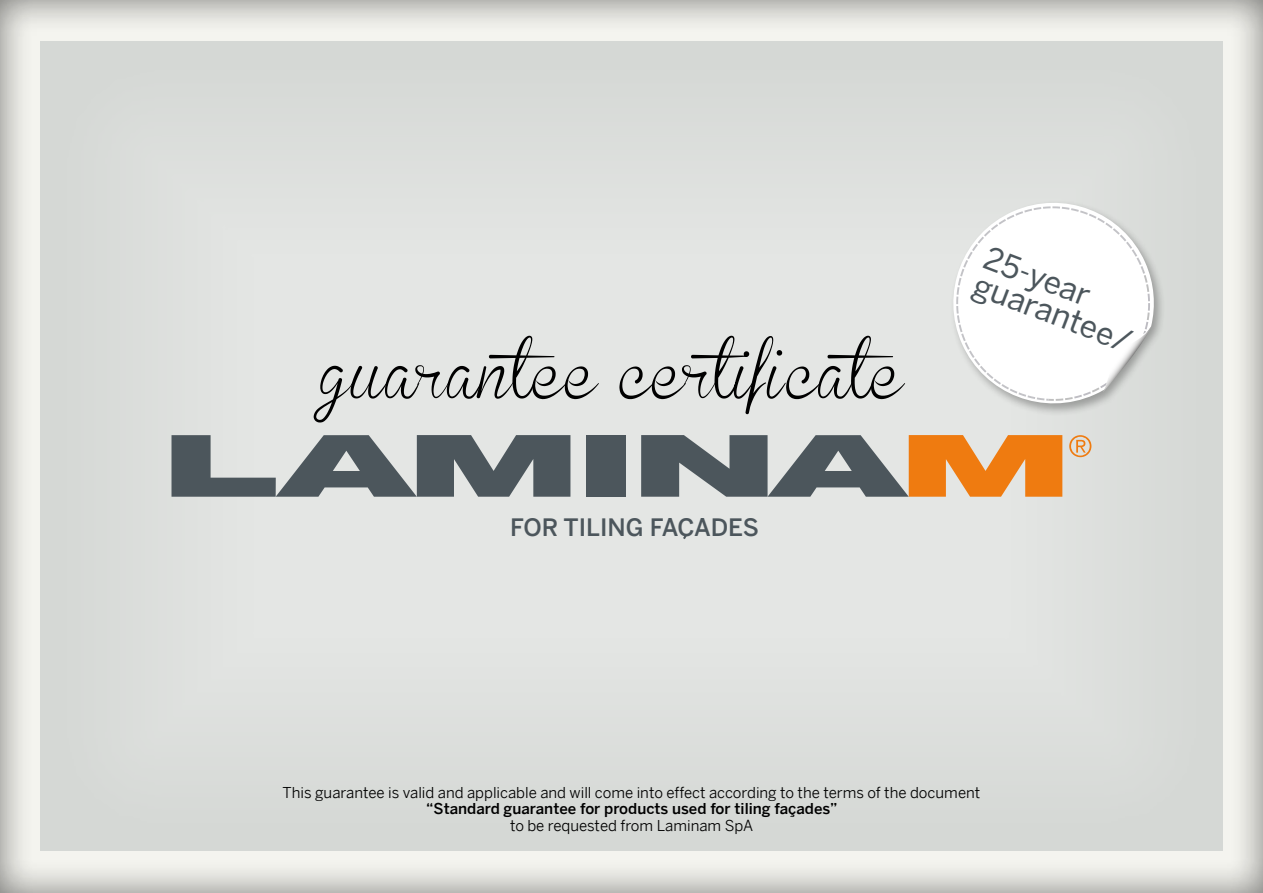
<style>
.page{position:relative;width:1263px;height:893px;background:#fff}
.page>*{position:absolute;margin:0;border:0;box-sizing:border-box;transform-origin:0 0}
.t1{font:60px "Brannboll Smal";color:#000}
.t2{font:31.5px/28.5px "Benton Sans";color:#4c565c}
.t3{font:500 24px "Benton Sans";color:#4c565c}
.t4{font:15px "Benton Sans";color:#000}
.t5{font:500 15px "Benton Sans";color:#000}
</style>
<div class="page">
<div style="left:0;top:0;width:1263px;height:893px;background:#000;opacity:.53"></div>
<div style="left:40px;top:42px;width:1183px;height:809px;background:#d5d8d5"></div>
<div style="left:53px;top:55px;width:1156px;height:783px;background:#dee0de"></div>
<svg style="left:1069px;top:435px;width:22px;height:22px"></svg>
<svg style="left:171px;top:435px;width:399px;height:62px"></svg>
<div style="left:587px;top:435px;width:39px;height:62px;background:#4c565c"></div>
<svg style="left:641px;top:435px;width:421px;height:62px"></svg>
<div style="left:949px;top:200px;width:217px;height:217px;background:#000;opacity:.3"></div>
<svg style="left:949px;top:200px;width:207px;height:217px"></svg>
<svg style="left:956px;top:206px;width:194px;height:195px"></svg>
<svg style="left:683px;top:535px;width:4px;height:4px"></svg>
<h1 class="t1" style="left:321px;top:341px;width:597px">guarantee certificate</h1>
<h3 class="t3" style="left:510px;top:513px;width:250px">FOR TILING FACADES</h3>
<h2 class="t2" style="left:991px;top:243px;width:168px;rotate:21deg">25-year guarantee/</h2>
<p class="t4" style="left:283px;top:783px;width:699px">This guarantee is valid and applicable and will come into effect according to the terms of the document</p>
<p class="t5" style="left:426px;top:800px;width:413px">“Standard guarantee for products used for tiling façades”</p>
<p class="t4" style="left:510px;top:816px;width:245px">to be requested from Laminam SpA</p>
</div>
